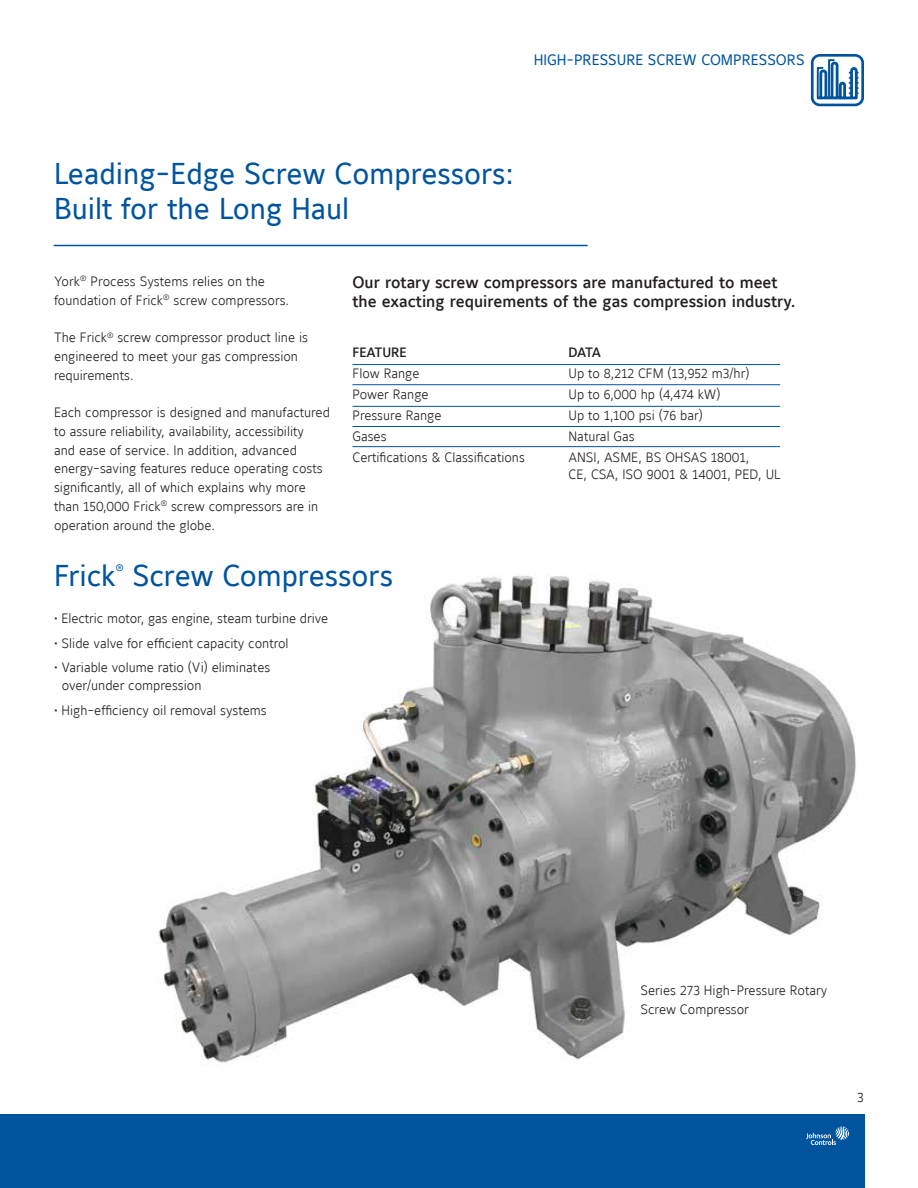
<style>
.page{position:relative;width:918px;height:1188px;background:#fff}
.page>*{position:absolute;margin:0;border:0;box-sizing:border-box;transform-origin:0 0}
.t1{font:30px/34.5px "Maurea Regular Tf";color:#00549e}
.t2{font:16.5px/18.8px "Maurea Medium Lf";color:#231f20}
.t3{font:15px "Maurea Regular Tf";color:#00549e}
.t4{font:13.5px/18.8px "Maurea Light Lf";color:#231f20}
.t5{font:13.5px "Maurea Medium Lf";color:#231f20}
.t6{font:9.6px "Maurea Regular Tf";color:#00549e}
</style>
<div class="page">
<img style="left:157px;top:574px;width:699px;height:489px">
<div style="left:0;top:1115px;width:864px;height:73px;background:#00549e"></div>
<svg style="left:806px;top:1126px;width:43px;height:19px"></svg>
<hr style="left:54px;top:245px;width:534px;height:1px;background:#00549e">
<svg style="left:815px;top:58px;width:45px;height:42px"></svg>
<div style="left:811px;top:54px;width:53px;height:52px;border:3px solid #00549e;border-radius:8px"></div>
<hr style="left:353px;top:446px;width:427px;height:1px;background:#00549e">
<hr style="left:353px;top:426px;width:427px;height:1px;background:#00549e">
<hr style="left:353px;top:406px;width:427px;height:1px;background:#00549e">
<hr style="left:353px;top:384px;width:427px;height:1px;background:#00549e">
<hr style="left:353px;top:364px;width:427px;height:1px;background:#00549e">
<p class="t3" style="left:534px;top:53px;width:272px">HIGH-PRESSURE SCREW COMPRESSORS</p>
<h1 class="t1" style="left:54px;top:158px;width:461px">Leading-Edge Screw Compressors:<br>Built for the Long Haul</h1>
<p class="t4" style="left:54px;top:272px;width:237px">York<sup>®</sup> Process Systems relies on the foundation of Frick<sup>®</sup> screw compressors.</p>
<p class="t4" style="left:54px;top:329px;width:256px">The Frick<sup>®</sup> screw compressor product line is engineered to meet your gas compression requirements.</p>
<p class="t4" style="left:54px;top:404px;width:277px">Each compressor is designed and manufactured to assure reliability, availability, accessibility<br>and ease of service. In addition, advanced energy-saving features reduce operating costs significantly, all of which explains why more than 150,000 Frick<sup>®</sup> screw compressors are in operation around the globe.</p>
<p class="t2" style="left:352px;top:274px;width:445px">Our rotary screw compressors are manufactured to meet the exacting requirements of the gas compression industry.</p>
<p class="t5" style="left:352px;top:346px;width:56px">FEATURE</p>
<p class="t5" style="left:568px;top:346px;width:34px">DATA</p>
<p class="t4" style="left:352px;top:365px;width:68px">Flow Range</p>
<p class="t4" style="left:569px;top:365px;width:182px">Up to 8,212 CFM (13,952 m3/hr)</p>
<p class="t4" style="left:352px;top:386px;width:78px">Power Range</p>
<p class="t4" style="left:568px;top:386px;width:154px">Up to 6,000 hp (4,474 kW)</p>
<p class="t4" style="left:352px;top:407px;width:90px">Pressure Range</p>
<p class="t4" style="left:569px;top:407px;width:136px">Up to 1,100 psi (76 bar)</p>
<p class="t4" style="left:352px;top:428px;width:36px">Gases</p>
<p class="t4" style="left:568px;top:428px;width:68px">Natural Gas</p>
<p class="t4" style="left:352px;top:448px;width:174px">Certifications &amp; Classifications</p>
<p class="t4" style="left:568px;top:450px;width:214px;line-height:16.5px">ANSI, ASME, BS OHSAS 18001,<br>CE, CSA, ISO 9001 &amp; 14001, PED, UL</p>
<h1 class="t1" style="left:54px;top:559px;width:64px">Frick</h1>
<p class="t6" style="left:116px;top:563px;width:9px">®</p>
<h1 class="t1" style="left:133px;top:559px;width:262px">Screw Compressors</h1>
<p class="t4" style="left:54px;top:609px;width:276px">• Electric motor, gas engine, steam turbine drive</p>
<p class="t4" style="left:54px;top:634px;width:236px">• Slide valve for efficient capacity control</p>
<p class="t4" style="left:62px;top:658px;width:210px;text-indent:-8px">• Variable volume ratio (Vi) eliminates over/under compression</p>
<p class="t4" style="left:54px;top:701px;width:214px">• High-efficiency oil removal systems</p>
<p class="t4" style="left:640px;top:982px;width:188px">Series 273 High-Pressure Rotary<br>Screw Compressor</p>
<p class="t4" style="left:857px;top:1088px;width:8px">3</p>
</div>
